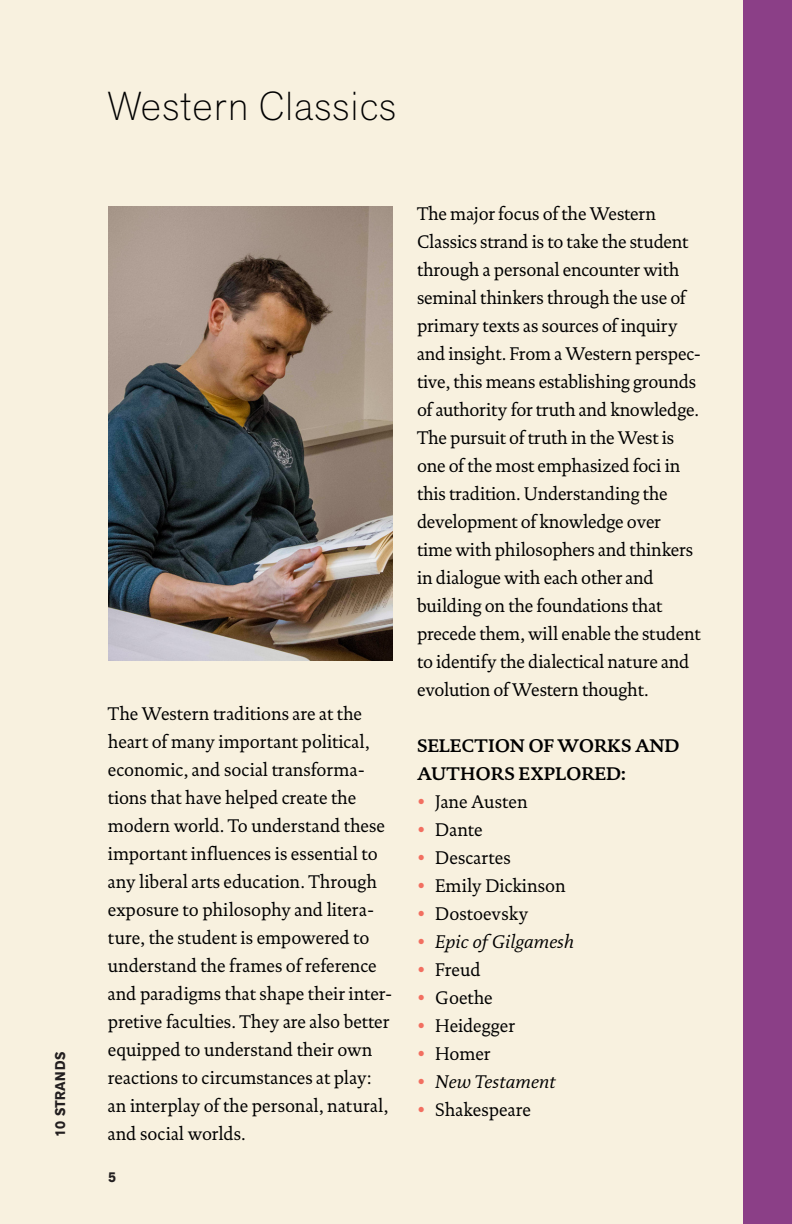
<style>
.page{position:relative;width:792px;height:1224px;background:#f8f1df}
.page>*{position:absolute;margin:0;border:0;box-sizing:border-box;transform-origin:0 0}
.t1{font:200 40px "Akzid Grtsk Next";letter-spacing:.035em;color:#000}
.text{font:18.6px/28px "DTL Documenta ST";letter-spacing:-.005em;color:#000;scale:.96 1}
.subtitles{font:700 18.6px/28px "DTL Documenta ST";color:#000;scale:.96 1}
.t2{font:italic 18.6px "Documenta Dtl";letter-spacing:.01em;color:#000;scale:.96 1}
.t3{font:700 14px "Akzid Grtsk Next";letter-spacing:.03em;color:#231f20;scale:.96 1}
.s1{color:#f26f61}
.s2{font-family:"DTL Documenta ST";font-style:normal;color:#f26f61}
</style>
<div class="page">
<div style="left:743px;top:0;width:49px;height:1224px;background:#8b3f87"></div>
<img style="left:108px;top:206px;width:285px;height:455px">
<p class="t3" style="left:51px;top:1137px;width:90px;rotate:-90deg">10 STRANDS</p>
<p class="t1" style="left:108px;top:80px;width:289px">Western Classics</p>
<p class="text" style="left:108px;top:699px;width:298px">The Western traditions are at the heart of many important political, economic, and social transforma&shy;tions that have helped create the modern world. To understand these important influences is essential to any liberal arts education. Through exposure to philosophy and litera&shy;ture, the student is empowered to understand the frames of reference and paradigms that shape their inter&shy;pretive faculties. They are also better equipped to understand their own reactions to circumstances at play: an interplay of the personal, natural, and social worlds.</p>
<p class="t3" style="left:108px;top:1168px;width:10px">5</p>
<p class="text" style="left:417px;top:200px;width:297px">The major focus of the Western Classics strand is to take the student through a personal encounter with seminal thinkers through the use of primary texts as sources of inquiry and insight. From a Western perspec&shy;tive, this means establishing grounds of authority for truth and knowledge.<br>The pursuit of truth in the West is one of the most emphasized foci in this tradition. Understanding the development of knowledge over<br>time with philosophers and thinkers in dialogue with each other and building on the foundations that precede them, will enable the student to identify the dialectical nature and evolution of Western thought.</p>
<p class="subtitles" style="left:417px;top:732px;width:275px">SELECTION OF WORKS AND<br>AUTHORS EXPLORED:</p>
<p class="text" style="left:417px;top:788px;width:117px"><span class="s1">•</span> Jane Austen</p>
<p class="text" style="left:417px;top:816px;width:70px"><span class="s1">•</span> Dante</p>
<p class="text" style="left:417px;top:844px;width:99px"><span class="s1">•</span> Descartes</p>
<p class="text" style="left:417px;top:872px;width:156px"><span class="s1">•</span> Emily Dickinson</p>
<p class="text" style="left:417px;top:900px;width:118px"><span class="s1">•</span> Dostoevsky</p>
<p class="t2" style="left:417px;top:931px;width:165px"><span class="s2">•</span> Epic of Gilgamesh</p>
<p class="text" style="left:417px;top:956px;width:68px"><span class="s1">•</span> Freud</p>
<p class="text" style="left:417px;top:984px;width:80px"><span class="s1">•</span> Goethe</p>
<p class="text" style="left:417px;top:1012px;width:104px"><span class="s1">•</span> Heidegger</p>
<p class="text" style="left:417px;top:1040px;width:78px"><span class="s1">•</span> Homer</p>
<p class="t2" style="left:417px;top:1071px;width:146px"><span class="s2">•</span> New Testament</p>
<p class="text" style="left:417px;top:1096px;width:120px"><span class="s1">•</span> Shakespeare</p>
</div>
